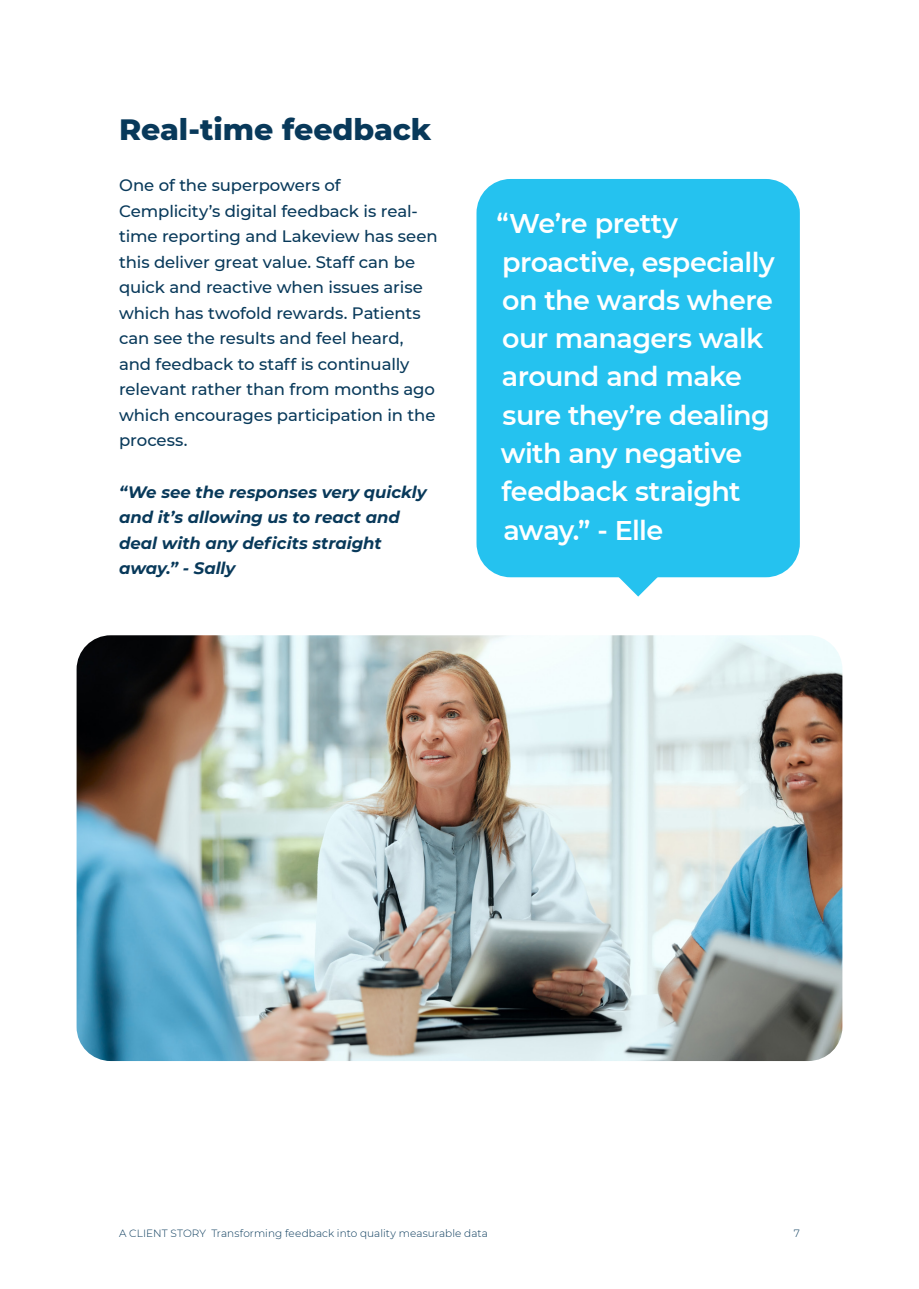
<style>
.page{position:relative;width:919px;height:1289px;background:#fff}
.page>*{position:absolute;margin:0;border:0;box-sizing:border-box;transform-origin:0 0}
.Subtitle{font:800 30px "Montserrat";letter-spacing:-.005em;color:#08395a}
.t1{font:600 27px/38.2px "Montserrat";letter-spacing:-.02em;color:#fff}
.Body{font:500 16.5px/25.5px "Montserrat";letter-spacing:-.005em;color:#08395a}
.Body_quote{font:italic 700 16.5px/25.5px "Montserrat";color:#08395a}
.t2{font:300 10.5px "Montserrat";letter-spacing:.005em;color:#08395a}
</style>
<div class="page">
<img style="left:77px;top:635px;width:765px;height:426px">
<svg style="left:617px;top:577px;width:42px;height:19px"></svg>
<div style="left:476px;top:179px;width:323px;height:398px;background:#25c2ef;border-radius:34px"></div>
<p class="Subtitle" style="left:119px;top:108px;width:314px">Real-time feedback</p>
<p class="Body" style="left:119px;top:172px;width:320px">One of the superpowers of Cemplicity’s digital feedback is real&shy;time reporting and Lakeview has seen this deliver great value. Staff can be quick and reactive when issues arise which has twofold rewards. Patients can see the results and feel heard, and feedback to staff is continually relevant rather than from months ago which encourages participation in the process.</p>
<p class="Body_quote" style="left:119px;top:478px;width:309px">“We see the responses very quickly and it’s allowing us to react and deal with any deficits straight away.” - Sally</p>
<p class="t1" style="left:496px;top:203px;width:280px">“We’re pretty proactive, especially on the wards where our managers walk around and make sure they’re dealing with any negative feedback straight away.” - Elle</p>
<p class="t2" style="left:119px;top:1226px;width:370px">A CLIENT STORY Transforming feedback into quality measurable data</p>
<p class="t2" style="left:793px;top:1226px;width:8px">7</p>
</div>
